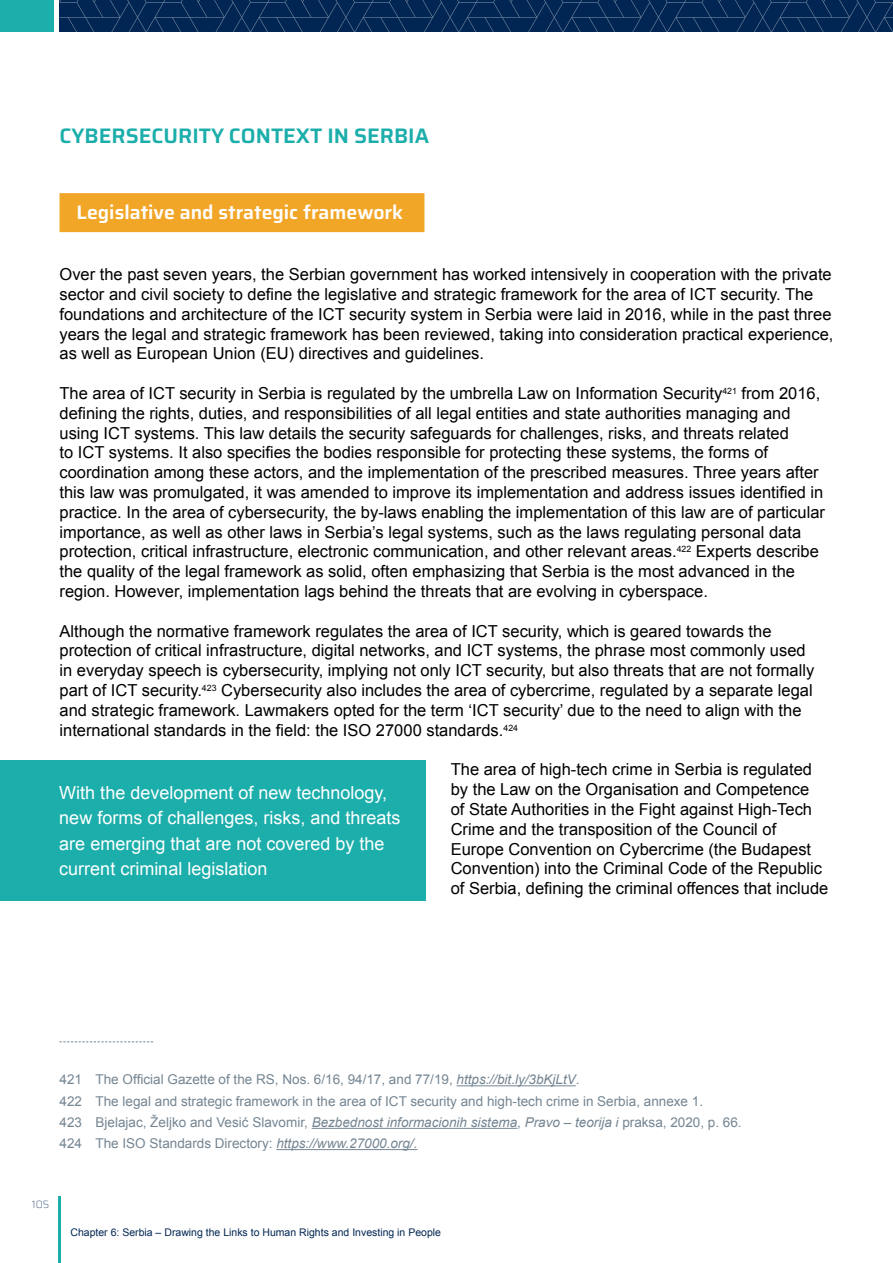
<style>
.page{position:relative;width:893px;height:1263px;background:#fff}
.page>*{position:absolute;margin:0;border:0;box-sizing:border-box;transform-origin:0 0}
.t1{font:600 21px "Saira";color:#1baeaa}
.t2{font:600 19.5px "Saira";color:#fff}
.t3{font:18px/25.5px "Arial";color:#fff}
.t4{font:16.5px/19.8px "Arial";color:#000}
.t5{font:13.5px/21.3px "Arial";color:#748592}
.t6{font:10.5px "Arial";color:#022653}
.t7{font:100 10.5px "Saira";color:#022653}
.s1{font-style:italic}
</style>
<div class="page">
<svg style="left:59px;top:0;width:834px;height:32px;background:#092c57"></svg>
<div style="left:0;top:0;width:54px;height:32px;background:#1baeaa"></div>
<hr style="left:59px;top:1196px;width:2px;height:67px;background:#1baeaa">
<svg style="left:60px;top:1041px;width:93px;height:1px"></svg>
<hr style="left:457px;top:1085px;width:119px;height:1px;background:#748592">
<hr style="left:312px;top:1128px;width:205px;height:1px;background:#748592">
<hr style="left:276px;top:1149px;width:141px;height:1px;background:#748592">
<div style="left:60px;top:193px;width:364px;height:39px;background:#f2a628"></div>
<div style="left:0;top:760px;width:425px;height:141px;background:#1baeaa"></div>
<p class="t1" style="left:60px;top:118px;width:371px">CYBERSECURITY CONTEXT IN SERBIA</p>
<p class="t2" style="left:77px;top:197px;width:328px">Legislative and strategic framework</p>
<p class="t4" style="left:60px;top:265px;width:775px">Over the past seven years, the Serbian government has worked intensively in cooperation with the private sector and civil society to define the legislative and strategic framework for the area of ICT security. The foundations and architecture of the ICT security system in Serbia were laid in 2016, while in the past three years the legal and strategic framework has been reviewed, taking into consideration practical experience, as well as European Union (EU) directives and guidelines.</p>
<p class="t4" style="left:60px;top:383px;width:767px">The area of ICT security in Serbia is regulated by the umbrella Law on Information Security<sup>421</sup> from 2016, defining the rights, duties, and responsibilities of all legal entities and state authorities managing and using ICT systems. This law details the security safeguards for challenges, risks, and threats related<br>to ICT systems. It also specifies the bodies responsible for protecting these systems, the forms of coordination among these actors, and the implementation of the prescribed measures. Three years after this law was promulgated, it was amended to improve its implementation and address issues identified in practice. In the area of cybersecurity, the by-laws enabling the implementation of this law are of particular importance, as well as other laws in Serbia’s legal systems, such as the laws regulating personal data protection, critical infrastructure, electronic communication, and other relevant areas.<sup>422</sup> Experts describe the quality of the legal framework as solid, often emphasizing that Serbia is the most advanced in the region. However, implementation lags behind the threats that are evolving in cyberspace.</p>
<p class="t4" style="left:60px;top:621px;width:756px">Although the normative framework regulates the area of ICT security, which is geared towards the protection of critical infrastructure, digital networks, and ICT systems, the phrase most commonly used in everyday speech is cybersecurity, implying not only ICT security, but also threats that are not formally part of ICT security.<sup>423</sup> Cybersecurity also includes the area of cybercrime, regulated by a separate legal and strategic framework. Lawmakers opted for the term ‘ICT security’ due to the need to align with the international standards in the field: the ISO 27000 standards.<sup>424</sup></p>
<p class="t4" style="left:451px;top:760px;width:379px">The area of high-tech crime in Serbia is regulated by the Law on the Organisation and Competence<br>of State Authorities in the Fight against High-Tech Crime and the transposition of the Council of Europe Convention on Cybercrime (the Budapest Convention) into the Criminal Code of the Republic of Serbia, defining the criminal offences that include</p>
<p class="t3" style="left:59px;top:780px;width:343px">With the development of new technology, new forms of challenges, risks, and threats are emerging that are not covered by the current criminal legislation</p>
<p class="t5" style="left:60px;top:1069px;width:684px">421 The Official Gazette of the RS, Nos. 6/16, 94/17, and 77/19, <span class="s1">https://bit.ly/3bKjLtV</span>.<br>422 The legal and strategic framework in the area of ICT security and high-tech crime in Serbia, annexe 1.<br>423 Bjelajac, Željko and Vesić Slavomir, <span class="s1">Bezbednost informacionih sistema</span>, <span class="s1">Pravo – teorija i</span> praksa, 2020, p. 66.<br>424 The ISO Standards Directory: <span class="s1">https://www.27000.org/.</span></p>
<p class="t7" style="left:32px;top:1196px;width:19px">105</p>
<p class="t6" style="left:70px;top:1225px;width:372px">Chapter 6: Serbia – Drawing the Links to Human Rights and Investing in People</p>
</div>
